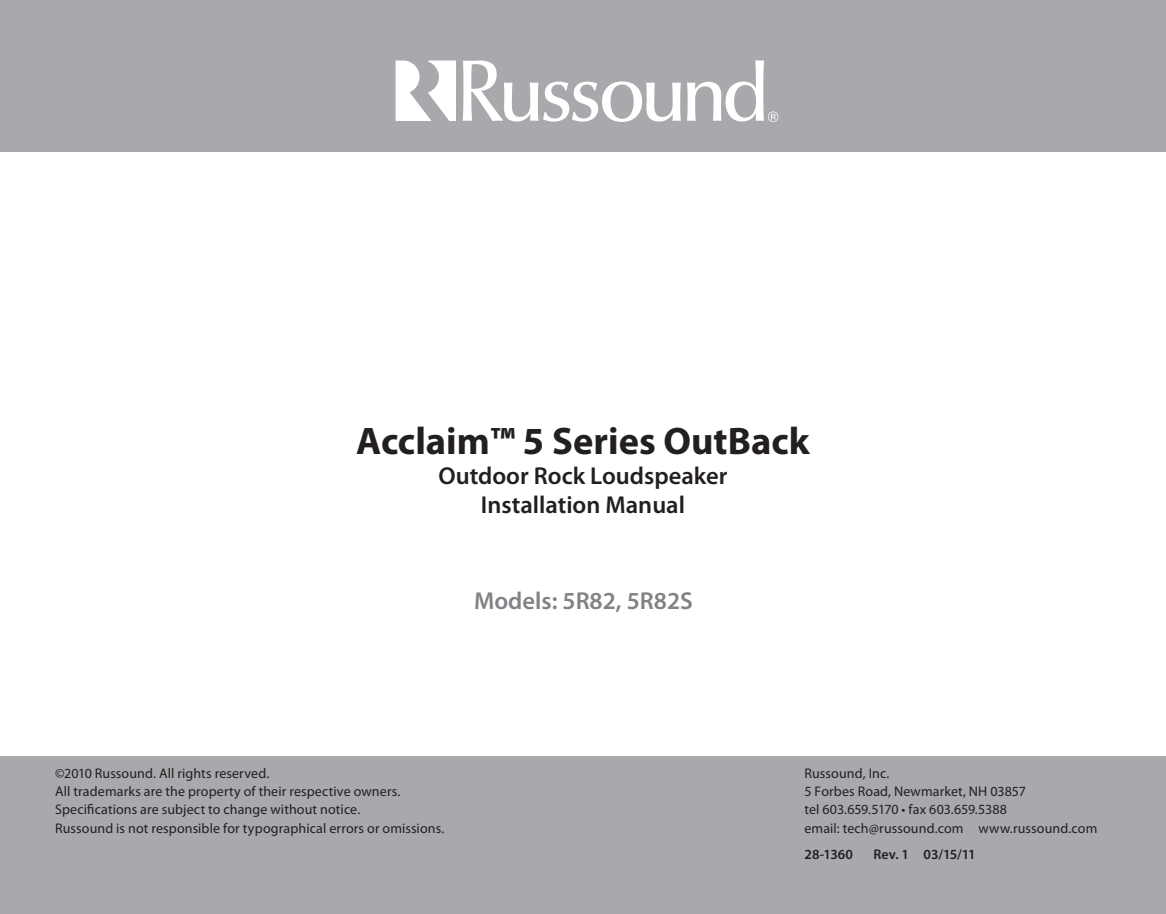
<style>
.page{position:relative;width:1166px;height:914px;background:#fff}
.page>*{position:absolute;margin:0;border:0;box-sizing:border-box;transform-origin:0 0}
.t1{font:700 38.5px "Myriad Pro";color:#231f20}
.t2{font:600 24.5px/29.4px "Myriad Pro";color:#231f20;text-align:center}
.t3{font:600 24.5px "Myriad Pro";color:#808285}
.t4{font:14px/18px "Myriad Pro";letter-spacing:.01em;color:#231f20}
.t5{font:600 14px "Myriad Pro";color:#231f20}
</style>
<div class="page">
<div style="left:0;top:0;width:1166px;height:152px;background:#a8a9ad"></div>
<div style="left:0;top:756px;width:1166px;height:157px;background:#a8a9ad"></div>
<svg style="left:395px;top:60px;width:61px;height:61px"></svg>
<svg style="left:463px;top:60px;width:217px;height:62px"></svg>
<svg style="left:687px;top:60px;width:91px;height:62px"></svg>
<h1 class="t1" style="left:356px;top:426px;width:455px">Acclaim™ 5 Series OutBack</h1>
<h2 class="t2" style="left:438px;top:463px;width:290px">Outdoor Rock Loudspeaker<br>Installation Manual</h2>
<h2 class="t3" style="left:474px;top:591px;width:220px">Models: 5R82, 5R82S</h2>
<p class="t4" style="left:55px;top:765px;width:391px">©2010 Russound. All rights reserved.<br>All trademarks are the property of their respective owners.<br>Specifications are subject to change without notice.<br>Russound is not responsible for typographical errors or omissions.</p>
<p class="t4" style="left:804px;top:765px;width:294px">Russound, Inc.<br>5 Forbes Road, Newmarket, NH 03857<br>tel 603.659.5170 • fax 603.659.5388<br>email: tech@russound.com www.russound.com</p>
<p class="t5" style="left:804px;top:848px;width:50px">28-1360</p>
<p class="t5" style="left:873px;top:848px;width:104px">Rev. 1 03/15/11</p>
</div>
